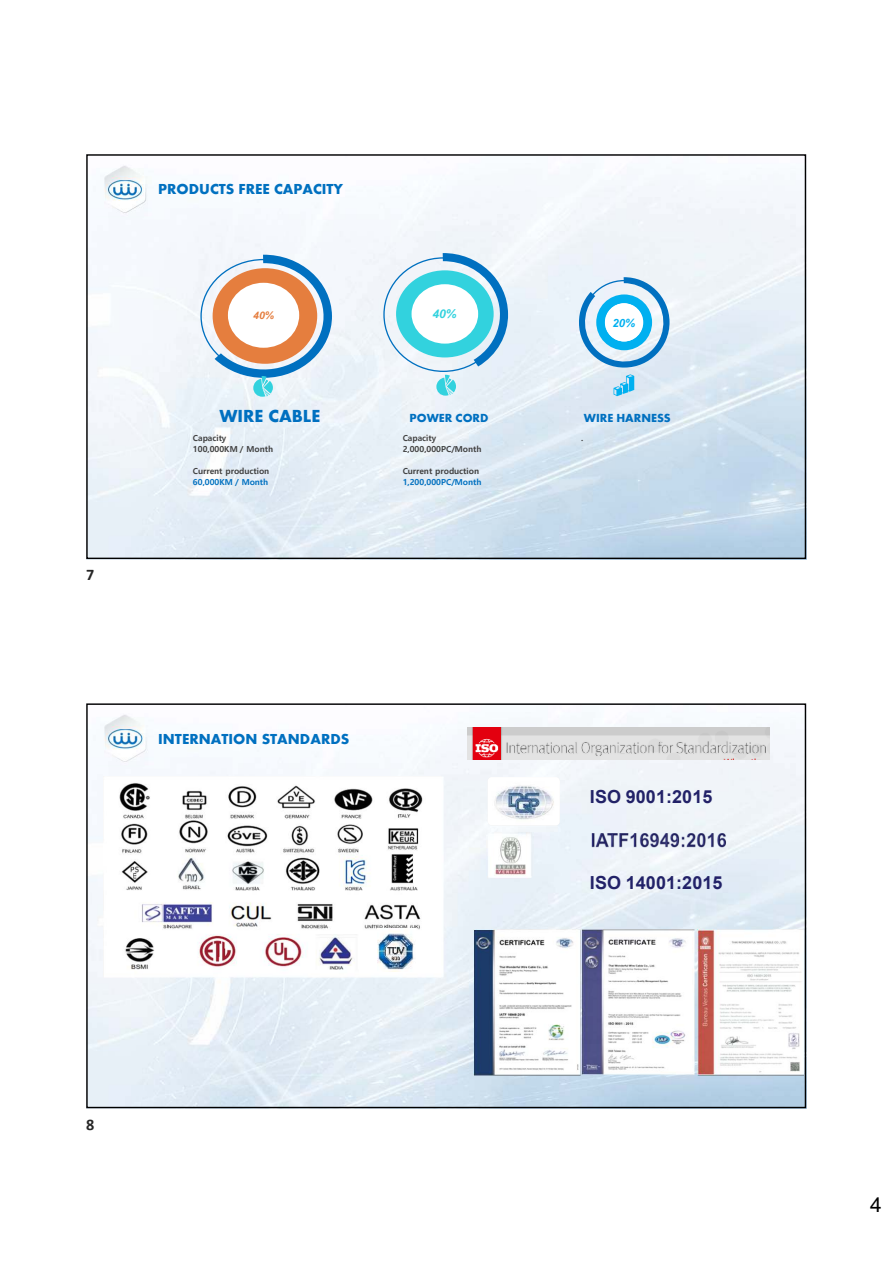
<style>
.page{position:relative;width:893px;height:1263px;background:#fff}
.page>*{position:absolute;margin:0;border:0;box-sizing:border-box;transform-origin:0 0}
.t1{font:20.4px "Arial";color:#000}
.t2{font:700 18px "Arial";letter-spacing:.005em;color:#222268}
.t3{font:700 18px "Aharoni";color:#0070c0}
.t4{font:700 16.2px "Calibri";color:#262626}
.t5{font:700 15px "Aharoni";color:#0070c0}
.t6{font:700 12px "Aharoni";color:#0070c0}
.t7{font:italic 700 12px "Arial";color:#32d2de}
.t8{font:italic 700 11.4px "Arial";color:#00b0f0}
.t9{font:italic 700 10.5px "Arial";color:#e57d3e}
.t10{font:700 8.25px/10.9px "Malgun Gothic";letter-spacing:.005em;color:#404040}
.t11{font:700 8.25px "Malgun Gothic";letter-spacing:.005em;color:#0070c0}
</style>
<div class="page">
<img style="left:88px;top:174px;width:716px;height:383px">
<svg style="left:443px;top:253px;width:65px;height:113px"></svg>
<svg style="left:579px;top:277px;width:91px;height:91px"></svg>
<svg style="left:613px;top:374px;width:21px;height:22px"></svg>
<svg style="left:436px;top:375px;width:20px;height:21px"></svg>
<div style="left:396px;top:270px;width:98px;height:87px;background:#32d2de;border-radius:50%"></div>
<div style="left:411px;top:284px;width:67px;height:60px;background:#fff;border-radius:50%"></div>
<div style="left:596px;top:294px;width:56px;height:56px;background:#00b0f0;border-radius:50%"></div>
<div style="left:605px;top:303px;width:38px;height:38px;background:#fff;border-radius:50%"></div>
<img style="left:97px;top:165px;width:57px;height:52px">
<svg style="left:215px;top:254px;width:117px;height:143px"></svg>
<img style="left:88px;top:723px;width:716px;height:383px">
<img style="left:97px;top:714px;width:56px;height:52px">
<img style="left:487px;top:875px;width:44px;height:4px">
<img style="left:486px;top:825px;width:75px;height:50px">
<img style="left:488px;top:777px;width:72px;height:48px">
<img style="left:591px;top:832px;width:135px;height:15px">
<img style="left:468px;top:728px;width:302px;height:31px">
<img style="left:473px;top:930px;width:221px;height:146px">
<img style="left:697px;top:930px;width:107px;height:146px">
<img style="left:104px;top:777px;width:340px;height:200px">
<img style="left:377px;top:928px;width:38px;height:44px">
<h3 class="t4" style="left:86px;top:565px;width:10px">7</h3>
<h3 class="t5" style="left:158px;top:183px;width:186px">PRODUCTS FREE CAPACITY</h3>
<p class="t9" style="left:253px;top:310px;width:22px">40%</p>
<h3 class="t7" style="left:433px;top:307px;width:26px">40%</h3>
<h2 class="t3" style="left:219px;top:409px;width:102px">WIRE CABLE</h2>
<p class="t10" style="left:193px;top:433px;width:82px">Capacity<br>100,000KM / Month</p>
<p class="t10" style="left:193px;top:466px;width:78px">Current production</p>
<p class="t11" style="left:193px;top:477px;width:77px">60,000KM / Month</p>
<h3 class="t6" style="left:409px;top:413px;width:80px">POWER CORD</h3>
<p class="t10" style="left:403px;top:433px;width:80px">Capacity<br>2,000,000PC/Month</p>
<p class="t10" style="left:403px;top:466px;width:78px">Current production</p>
<p class="t11" style="left:403px;top:477px;width:80px">1,200,000PC/Month</p>
<h3 class="t5" style="left:158px;top:733px;width:193px">INTERNATION STANDARDS</h3>
<h3 class="t4" style="left:86px;top:1114px;width:10px">8</h3>
<h3 class="t8" style="left:613px;top:316px;width:24px">20%</h3>
<h3 class="t6" style="left:584px;top:413px;width:88px">WIRE HARNESS</h3>
<p class="t10" style="left:581px;top:433px;width:4px">.</p>
<h2 class="t2" style="left:590px;top:790px;width:124px">ISO 9001:2015</h2>
<h2 class="t2" style="left:590px;top:876px;width:134px">ISO 14001:2015</h2>
<h1 class="t1" style="left:870px;top:1197px;width:13px">4</h1>
</div>
